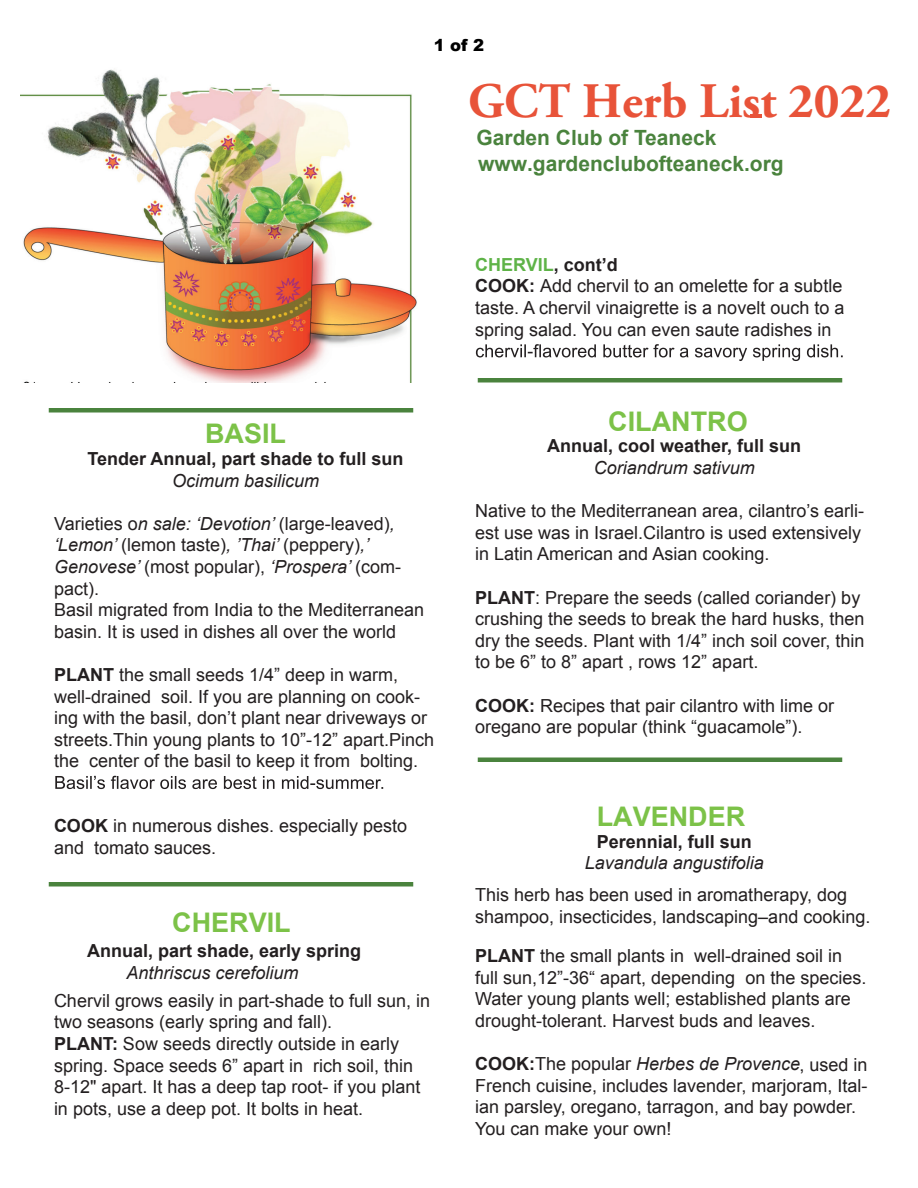
<style>
.page{position:relative;width:918px;height:1188px;background:#fff}
.page>*{position:absolute;margin:0;border:0;box-sizing:border-box;transform-origin:0 0}
.t1{font:700 49.5px "Adobe Garamond Pro";color:#e85339}
.t2{font:700 27px "Arial";color:#7cc248}
.t3{font:700 21px/25.2px "Arial";color:#4a833d}
.t4{font:18px/21.6px "Arial";color:#231f20}
.t5{font:700 18px "Arial";color:#231f20}
.t6{font:italic 18px "Arial";color:#231f20}
.t7{font:900 16.5px "Arial";color:#000}
.s1{font-style:italic}
.s2{font-weight:700}
.s3{font-weight:700;color:#5eb347}
</style>
<div class="page">
<svg style="left:55px;top:776px;width:328px;height:13px"></svg>
<svg style="left:476px;top:344px;width:367px;height:17px"></svg>
<hr style="left:750px;top:114px;width:12px;height:4px;background:#e85339">
<img style="left:20px;top:69px;width:397px;height:313px">
<hr style="left:478px;top:378px;width:364px;height:4px;background:#4a833d">
<hr style="left:478px;top:758px;width:364px;height:4px;background:#4a833d">
<hr style="left:49px;top:882px;width:364px;height:4px;background:#4a833d">
<div style="left:49px;top:408px;width:364px;height:5px;background:#4a833d"></div>
<p class="t7" style="left:434px;top:33px;width:52px">1 of 2</p>
<h1 class="t1" style="left:468px;top:72px;width:425px">GCT Herb List 2022</h1>
<p class="t3" style="left:477px;top:126px;width:309px">Garden Club of Teaneck www.gardenclubofteaneck.org</p>
<h2 class="t2" style="left:205px;top:416px;width:82px">BASIL</h2>
<p class="t5" style="left:88px;top:447px;width:318px">Tender Annual, part shade to full sun</p>
<p class="t6" style="left:172px;top:469px;width:149px">Ocimum basilicum</p>
<p class="t4" style="left:54px;top:513px;width:372px">Varieties o<span class="s1">n sale: ‘Devotion’</span> (large-leaved)<span class="s1">, ‘Lemon’</span> (lemon taste)<span class="s1">, ’Thai’</span> (peppery)<span class="s1">,’ Genovese’</span> (most popular), <span class="s1">‘Prospera’</span> (com&shy;pact).<br>Basil migrated from India to the Mediterranean basin. It is used in dishes all over the world</p>
<p class="t4" style="left:54px;top:664px;width:382px"><span class="s2">PLANT</span> the small seeds 1/4” deep in warm, well-drained soil. If you are planning on cook&shy;ing with the basil, don’t plant near driveways or streets.Thin young plants to 10”-12” apart.Pinch the center of the basil to keep it from bolting.</p>
<p class="t4" style="left:54px;top:815px;width:355px"><span class="s2">COOK</span> in numerous dishes. especially pesto and tomato sauces.</p>
<h2 class="t2" style="left:172px;top:905px;width:120px">CHERVIL</h2>
<p class="t5" style="left:87px;top:939px;width:276px">Annual, part shade, early spring</p>
<p class="t6" style="left:126px;top:961px;width:174px">Anthriscus cerefolium</p>
<p class="t4" style="left:54px;top:990px;width:378px">Chervil grows easily in part-shade to full sun, in two seasons (early spring and fall).<br><span class="s2">PLANT:</span> Sow seeds directly outside in early spring. Space seeds 6” apart in rich soil, thin 8-12" apart. It has a deep tap root- if you plant in pots, use a deep pot. It bolts in heat.</p>
<p class="t4" style="left:475px;top:254px;width:371px"><span class="s3">CHERVIL</span><span class="s2">, cont’d<br>COOK:</span> Add chervil to an omelette for a subtle taste. A chervil vinaigrette is a novelt ouch to a spring salad. You can even saute radishes in</p>
<h2 class="t2" style="left:608px;top:403px;width:141px">CILANTRO</h2>
<p class="t5" style="left:547px;top:434px;width:256px">Annual, cool weather, full sun</p>
<p class="t6" style="left:594px;top:456px;width:163px">Coriandrum sativum</p>
<p class="t4" style="left:475px;top:500px;width:390px">Native to the Mediterranean area, cilantro’s earli&shy;est use was in Israel.Cilantro is used extensively in Latin American and Asian cooking.</p>
<p class="t4" style="left:475px;top:587px;width:391px"><span class="s2">PLANT</span>: Prepare the seeds (called coriander) by crushing the seeds to break the hard husks, then dry the seeds. Plant with 1/4” inch soil cover, thin to be 6” to 8” apart , rows 12” apart.</p>
<p class="t4" style="left:475px;top:695px;width:361px"><span class="s2">COOK:</span> Recipes that pair cilantro with lime or oregano are popular (think “guacamole”).</p>
<h2 class="t2" style="left:597px;top:799px;width:150px">LAVENDER</h2>
<p class="t5" style="left:597px;top:830px;width:157px">Perennial, full sun</p>
<p class="t6" style="left:585px;top:851px;width:181px">Lavandula angustifolia</p>
<p class="t4" style="left:475px;top:884px;width:397px">This herb has been used in aromatherapy, dog shampoo, insecticides, landscaping–and cooking.</p>
<p class="t4" style="left:475px;top:945px;width:393px"><span class="s2">PLANT</span> the small plants in well-drained soil in full sun,12”-36“ apart, depending on the species.<br>Water young plants well; established plants are drought-tolerant. Harvest buds and leaves.</p>
<p class="t4" style="left:475px;top:1053px;width:394px"><span class="s2">COOK:</span>The popular <span class="s1">Herbes de Provence</span>, used in French cuisine, includes lavender, marjoram, Ital&shy;ian parsley, oregano, tarragon, and bay powder.<br>You can make your own!</p>
</div>
